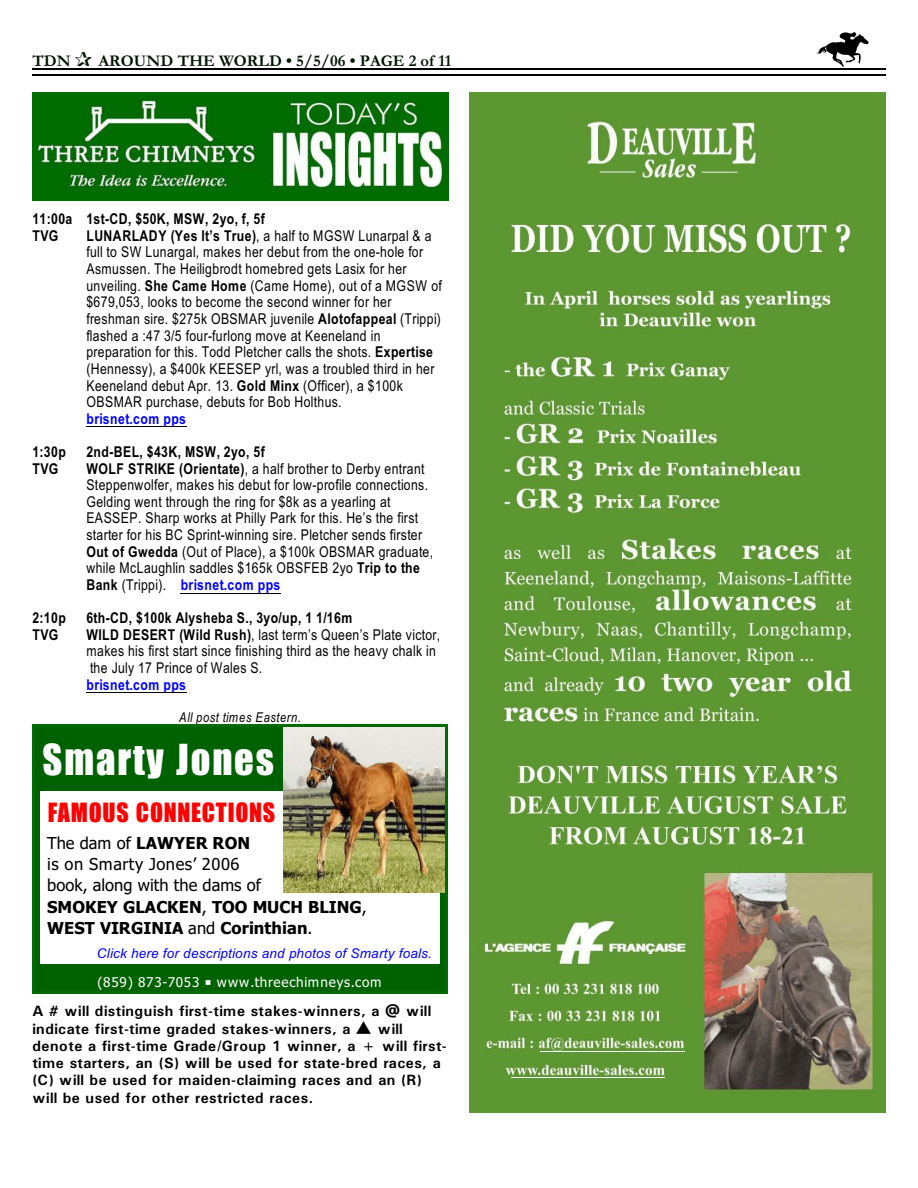
<style>
.page{position:relative;width:918px;height:1188px;background:#fff}
.page>*{position:absolute;margin:0;border:0;box-sizing:border-box;transform-origin:0 0}
.t1{font:43.5px "Billboard";letter-spacing:.045em;color:#fff}
.t2{font:27px "Billboard";letter-spacing:.025em;color:#f00}
.t3{font:16.5px/21.1px "Tahoma";letter-spacing:.005em;color:#000}
.t4{font:700 16.5px "Garamond";color:#001400}
.t5{font:15px/16.6px "Arial Narrow";letter-spacing:.025em;color:#000}
.t6{font:700 15px/17.2px "Univers";letter-spacing:.03em;color:#000}
.t7{font:700 15px/16.8px "Arial Narrow";letter-spacing:.03em;color:#000}
.t8{font:700 15px "Arial Narrow";letter-spacing:.03em;color:#00f}
.t9{font:italic 13.5px "Arial";letter-spacing:.02em;color:#00f}
.t10{font:13.5px "Tahoma";letter-spacing:.06em;color:#fff}
.t11{font:italic 13.5px "Arial Narrow";letter-spacing:.055em;color:#000}
.s1{font-weight:700}
.s2{font-weight:700;color:#00f}
</style>
<div class="page">
<img style="left:817px;top:32px;width:51px;height:34px">
<hr style="left:32px;top:68px;width:853px;height:1px;background:#000">
<hr style="left:32px;top:75px;width:853px;height:1px;background:#000">
<img style="left:32px;top:93px;width:416px;height:108px">
<hr style="left:86px;top:426px;width:100px;height:1px;background:#000">
<hr style="left:181px;top:593px;width:100px;height:1px;background:#000">
<hr style="left:86px;top:692px;width:100px;height:1px;background:#000">
<div style="left:32px;top:724px;width:416px;height:270px;background:#006100"></div>
<div style="left:40px;top:792px;width:400px;height:172px;background:#fff"></div>
<img style="left:283px;top:727px;width:162px;height:165px">
<hr style="left:32px;top:724px;width:3px;height:270px;background:#006b00">
<hr style="left:445px;top:724px;width:3px;height:270px;background:#006b00">
<hr style="left:32px;top:724px;width:416px;height:3px;background:#006b00">
<hr style="left:32px;top:991px;width:416px;height:3px;background:#006b00">
<img style="left:470px;top:93px;width:416px;height:1019px">
<hr style="left:540px;top:1051px;width:145px;height:1px;background:#fff">
<hr style="left:511px;top:1077px;width:153px;height:1px;background:#fff">
<p class="t4" style="left:32px;top:55px;width:40px">TDN</p>
<p class="t4" style="left:98px;top:55px;width:354px">AROUND THE WORLD • 5/5/06 • PAGE 2 of 11</p>
<p class="t7" style="left:32px;top:213px;width:234px">11:00a 1st-CD, $50K, MSW, 2yo, f, 5f<br>TVG</p>
<p class="t5" style="left:86px;top:229px;width:357px"><span class="s1">LUNARLADY (Yes It’s True)</span>, a half to MGSW Lunarpal &amp; a full to SW Lunargal, makes her debut from the one-hole for Asmussen. The Heiligbrodt homebred gets Lasix for her unveiling. <span class="s1">She Came Home</span> (Came Home), out of a MGSW of $679,053, looks to become the second winner for her freshman sire. $275k OBSMAR juvenile <span class="s1">Alotofappeal</span> (Trippi) flashed a :47 3/5 four-furlong move at Keeneland in preparation for this. Todd Pletcher calls the shots. <span class="s1">Expertise </span>(Hennessy), a $400k KEESEP yrl, was a troubled third in her Keeneland debut Apr. 13. <span class="s1">Gold Minx</span> (Officer), a $100k OBSMAR purchase, debuts for Bob Holthus.</p>
<p class="t8" style="left:86px;top:413px;width:101px">brisnet.com pps</p>
<p class="t7" style="left:32px;top:445px;width:35px">1:30p</p>
<p class="t7" style="left:86px;top:445px;width:180px">2nd-BEL, $43K, MSW, 2yo, 5f</p>
<p class="t7" style="left:32px;top:462px;width:28px">TVG</p>
<p class="t5" style="left:86px;top:461px;width:348px"><span class="s1">WOLF STRIKE (Orientate)</span>, a half brother to Derby entrant Steppenwolfer, makes his debut for low-profile connections.<br>Gelding went through the ring for $8k as a yearling at EASSEP. Sharp works at Philly Park for this. He’s the first starter for his BC Sprint-winning sire. Pletcher sends firster <span class="s1">Out of Gwedda</span> (Out of Place), a $100k OBSMAR graduate, while McLaughlin saddles $165k OBSFEB 2yo <span class="s1">Trip to the Bank</span> (Trippi). <span class="s2">brisnet.com pps</span></p>
<p class="t7" style="left:32px;top:612px;width:35px">2:10p</p>
<p class="t7" style="left:86px;top:612px;width:267px">6th-CD, $100k Alysheba S., 3yo/up, 1 1/16m</p>
<p class="t7" style="left:32px;top:628px;width:28px">TVG</p>
<p class="t5" style="left:86px;top:628px;width:355px"><span class="s1">WILD DESERT (Wild Rush)</span>, last term’s Queen’s Plate victor, makes his first start since finishing third as the heavy chalk in the July 17 Prince of Wales S.</p>
<p class="t8" style="left:86px;top:679px;width:101px">brisnet.com pps</p>
<p class="t11" style="left:179px;top:713px;width:123px">All post times Eastern.</p>
<h1 class="t1" style="left:43px;top:737px;width:233px">Smarty Jones</h1>
<h2 class="t2" style="left:48px;top:798px;width:229px">FAMOUS CONNECTIONS</h2>
<p class="t3" style="left:47px;top:834px;width:321px">The dam of <span class="s1">LAWYER RON<br></span>is on Smarty Jones’ 2006<br>book, along with the dams of<br><span class="s1">SMOKEY GLACKEN</span>, <span class="s1">TOO MUCH BLING</span>,<br><span class="s1">WEST VIRGINIA</span> and <span class="s1">Corinthian</span>.</p>
<p class="t9" style="left:97px;top:948px;width:337px">Click here for descriptions and photos of Smarty foals.</p>
<p class="t10" style="left:98px;top:976px;width:103px">(859) 873-7053</p>
<p class="t10" style="left:217px;top:976px;width:166px">www.threechimneys.com</p>
<p class="t6" style="left:32px;top:1004px;width:416px">A # will distinguish first-time stakes-winners, a @ will indicate first-time graded stakes-winners, a ▲ will denote a first-time Grade/Group 1 winner, a + will first&shy;time starters, an (S) will be used for state-bred races, a (C) will be used for maiden-claiming races and an (R) will be used for other restricted races.</p>
</div>
